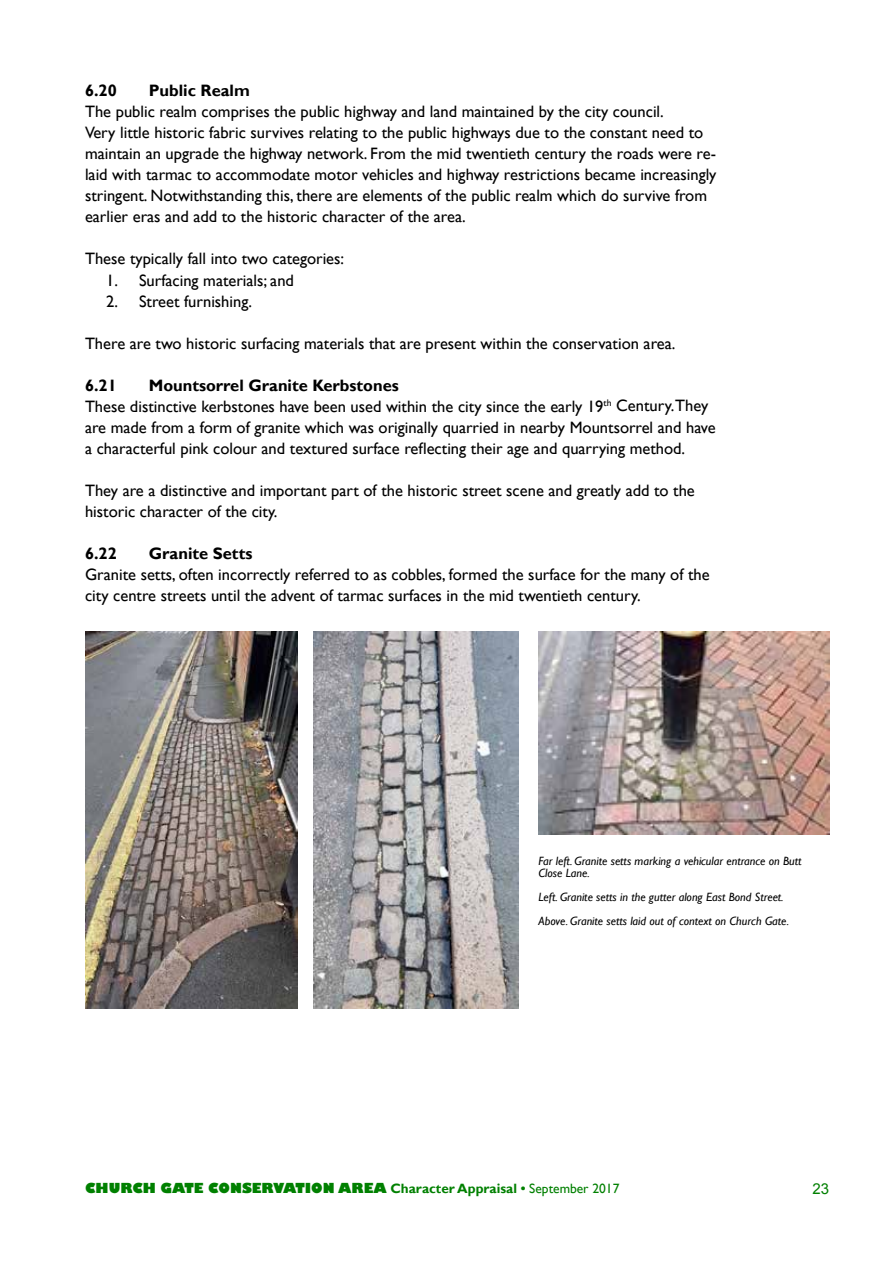
<style>
.page{position:relative;width:893px;height:1263px;background:#fff}
.page>*{position:absolute;margin:0;border:0;box-sizing:border-box;transform-origin:0 0}
.t1{font:16.5px/21px "Gill Sans";color:#000}
.t2{font:700 16.5px "Gill Sans";color:#000}
.t3{font:15px "Arial";color:#008000}
.t4{font:800 13.5px "Gill Sans";color:#008000}
.t5{font:italic 12px/12px "Gill Sans";color:#000}
.s1{font-weight:700}
.s2{font-weight:400}
</style>
<div class="page">
<img style="left:85px;top:631px;width:213px;height:378px">
<img style="left:313px;top:631px;width:206px;height:378px">
<img style="left:539px;top:632px;width:290px;height:203px">
<p class="t2" style="left:85px;top:81px;width:33px">6.20</p>
<p class="t2" style="left:149px;top:81px;width:102px">Public Realm</p>
<p class="t1" style="left:85px;top:102px;width:633px">The public realm comprises the public highway and land maintained by the city council.<br>Very little historic fabric survives relating to the public highways due to the constant need to maintain an upgrade the highway network. From the mid twentieth century the roads were re&shy;laid with tarmac to accommodate motor vehicles and highway restrictions became increasingly stringent. Notwithstanding this, there are elements of the public realm which do survive from earlier eras and add to the historic character of the area.</p>
<p class="t1" style="left:85px;top:249px;width:261px">These typically fall into two categories:</p>
<p class="t1" style="left:106px;top:270px;width:189px">1. Surfacing materials; and</p>
<p class="t1" style="left:106px;top:291px;width:147px">2. Street furnishing.</p>
<p class="t1" style="left:85px;top:333px;width:592px">There are two historic surfacing materials that are present within the conservation area.</p>
<p class="t2" style="left:85px;top:375px;width:33px">6.21</p>
<p class="t1" style="left:85px;top:375px;width:632px;text-indent:64px"><span class="s1">Mountsorrel Granite Kerbstones<br></span>These distinctive kerbstones have been used within the city since the early 19<sup>th</sup> Century.They are made from a form of granite which was originally quarried in nearby Mountsorrel and have a characterful pink colour and textured surface reflecting their age and quarrying method.</p>
<p class="t1" style="left:85px;top:480px;width:611px">They are a distinctive and important part of the historic street scene and greatly add to the historic character of the city.</p>
<p class="t2" style="left:85px;top:543px;width:33px">6.22</p>
<p class="t2" style="left:149px;top:543px;width:105px">Granite Setts</p>
<p class="t1" style="left:85px;top:564px;width:626px">Granite setts, often incorrectly referred to as cobbles, formed the surface for the many of the city centre streets until the advent of tarmac surfaces in the mid twentieth century.</p>
<p class="t5" style="left:539px;top:855px;width:264px">Far left. Granite setts marking a vehicular entrance on Butt<br>Close Lane.</p>
<p class="t5" style="left:539px;top:885px;width:252px;line-height:24px">Left. Granite setts in the gutter along East Bond Street.<br>Above. Granite setts laid out of context on Church Gate.</p>
<p class="t4" style="left:85px;top:1180px;width:536px">CHURCH GATE CONSERVATION AREA <span class="s1">Character Appraisal •</span> <span class="s2">September 2017</span></p>
<p class="t3" style="left:812px;top:1179px;width:18px">23</p>
</div>
